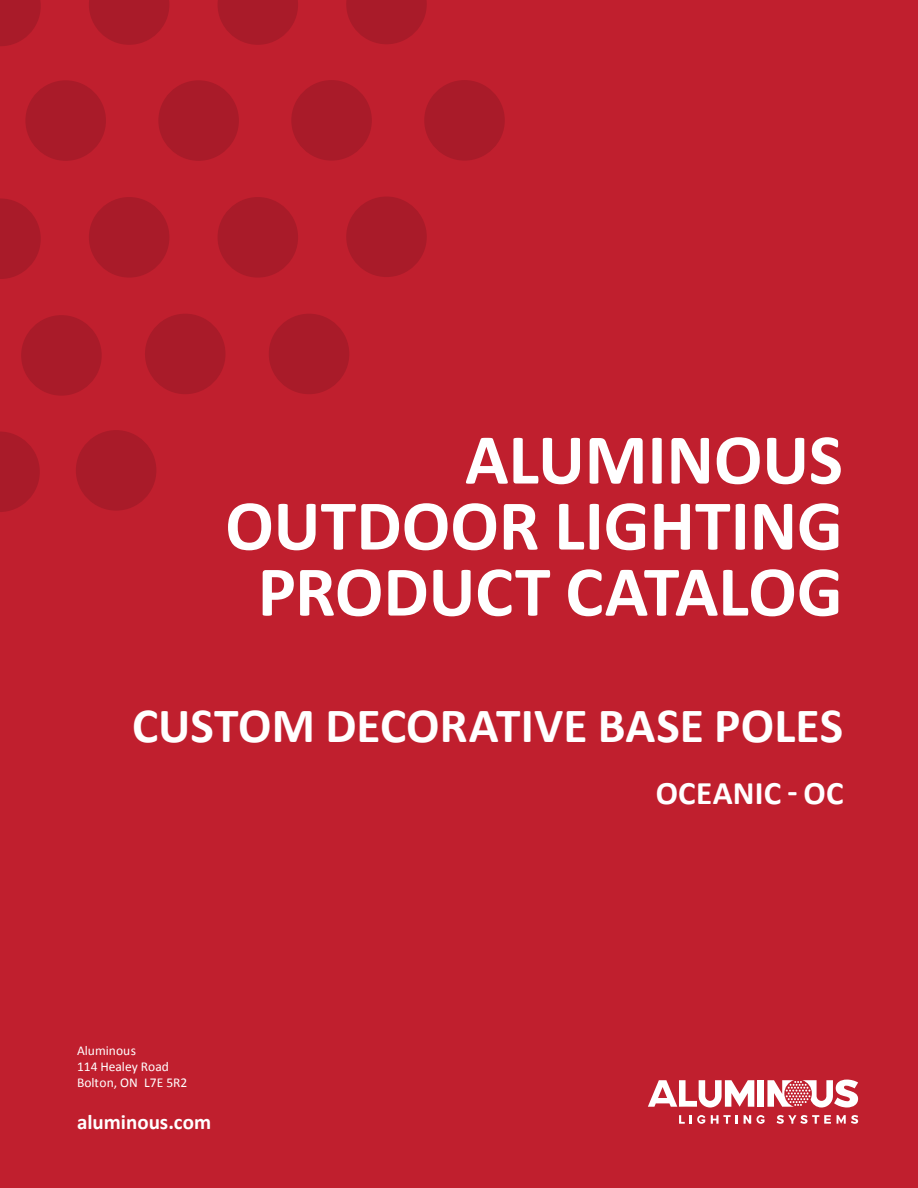
<style>
.page{position:relative;width:918px;height:1188px;background:#c01f2e}
.page>*{position:absolute;margin:0;border:0;box-sizing:border-box;transform-origin:0 0}
.t1{font:700 72px/66px "Calibri";color:#fff;text-align:right}
.t2{font:700 49.5px "Calibri";letter-spacing:.005em;color:#fff}
.t3{font:700 33px "Calibri";letter-spacing:.005em;color:#fff}
.t4{font:700 21px "Calibri";color:#fff}
.t5{font:13.5px/16.2px "Calibri";color:#fff}
</style>
<div class="page">
<svg style="left:744px;top:1115px;width:21px;height:9px"></svg>
<svg style="left:679px;top:1115px;width:26px;height:9px"></svg>
<svg style="left:711px;top:1115px;width:27px;height:9px"></svg>
<svg style="left:777px;top:1115px;width:54px;height:9px"></svg>
<svg style="left:837px;top:1115px;width:21px;height:9px"></svg>
<div style="left:758px;top:1080px;width:6px;height:27px;background:#fff"></div>
<svg style="left:648px;top:1080px;width:106px;height:28px"></svg>
<svg style="left:767px;top:1080px;width:91px;height:28px"></svg>
<div style="left:291px;top:80px;width:81px;height:81px;background:#a91b29;border-radius:50%"></div>
<div style="left:424px;top:80px;width:81px;height:81px;background:#a91b29;border-radius:50%"></div>
<div style="left:158px;top:80px;width:81px;height:81px;background:#a91b29;border-radius:50%"></div>
<div style="left:25px;top:80px;width:81px;height:81px;background:#a91b29;border-radius:50%"></div>
<svg style="left:346px;top:0;width:81px;height:44px"></svg>
<svg style="left:218px;top:0;width:80px;height:45px"></svg>
<svg style="left:89px;top:0;width:80px;height:45px"></svg>
<svg style="left:0;top:0;width:41px;height:46px"></svg>
<div style="left:346px;top:197px;width:81px;height:80px;background:#a91b29;border-radius:50%"></div>
<div style="left:218px;top:197px;width:80px;height:81px;background:#a91b29;border-radius:50%"></div>
<div style="left:89px;top:197px;width:80px;height:81px;background:#a91b29;border-radius:50%"></div>
<svg style="left:0;top:198px;width:41px;height:81px"></svg>
<div style="left:269px;top:314px;width:80px;height:80px;background:#a91b29;border-radius:50%"></div>
<div style="left:145px;top:314px;width:80px;height:80px;background:#a91b29;border-radius:50%"></div>
<div style="left:21px;top:315px;width:81px;height:81px;background:#a91b29;border-radius:50%"></div>
<div style="left:76px;top:430px;width:80px;height:81px;background:#a91b29;border-radius:50%"></div>
<svg style="left:0;top:432px;width:40px;height:80px"></svg>
<p class="t1" style="left:225px;top:427px;width:619px">ALUMINOUS<br>OUTDOOR LIGHTING<br>PRODUCT CATALOG</p>
<p class="t2" style="left:132px;top:694px;width:713px">CUSTOM DECORATIVE BASE POLES</p>
<p class="t3" style="left:656px;top:772px;width:189px">OCEANIC - OC</p>
<p class="t5" style="left:77px;top:1042px;width:112px">Aluminous<br>114 Healey Road<br>Bolton, ON L7E 5R2</p>
<p class="t4" style="left:77px;top:1108px;width:136px">aluminous.com</p>
</div>
